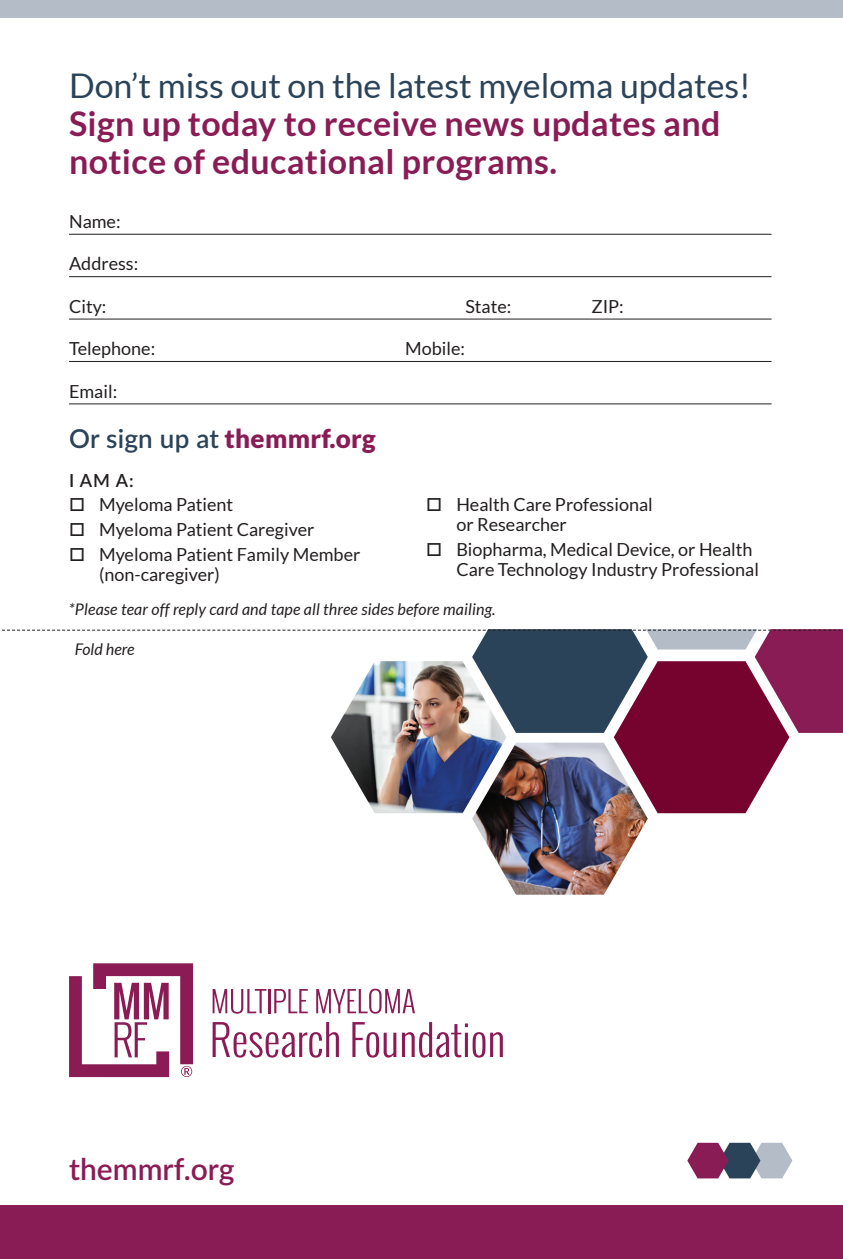
<style>
.page{position:relative;width:843px;height:1259px;background:#fff}
.page>*{position:absolute;margin:0;border:0;box-sizing:border-box;transform-origin:0 0}
.t1{font:700 34px/38px "Lato";letter-spacing:.01em;color:#8a1c55}
.t2{font:600 30px "Lato";color:#8a1c55}
.t3{font:900 26px "Lato";letter-spacing:.01em;color:#8a1c55}
.t4{font:18px/20px "Lato";color:#231f20}
.t5{font:600 18px "Lato";color:#231f20}
.t6{font:italic 16px "Lato";letter-spacing:.01em;color:#231f20}
.s1{font-weight:400;color:#2b4358}
.s2{font-weight:600;color:#2b4358}
</style>
<div class="page">
<img style="left:472px;top:813px;width:175px;height:82px">
<div style="left:0;top:1205px;width:842px;height:54px;background:#8a1c55"></div>
<div style="left:0;top:0;width:842px;height:17px;background:#b3bcc7"></div>
<hr style="left:69px;top:234px;width:702px;height:1px;background:#231f20">
<hr style="left:69px;top:276px;width:702px;height:1px;background:#231f20">
<hr style="left:69px;top:319px;width:702px;height:1px;background:#231f20">
<hr style="left:69px;top:361px;width:702px;height:1px;background:#231f20">
<hr style="left:69px;top:403px;width:702px;height:1px;background:#231f20">
<svg style="left:212px;top:1022px;width:127px;height:35px"></svg>
<svg style="left:352px;top:1022px;width:44px;height:35px"></svg>
<svg style="left:402px;top:1022px;width:101px;height:35px"></svg>
<svg style="left:212px;top:989px;width:54px;height:24px"></svg>
<hr style="left:268px;top:989px;width:2px;height:24px;background:#8a1b55">
<svg style="left:274px;top:989px;width:34px;height:24px"></svg>
<svg style="left:316px;top:988px;width:99px;height:25px"></svg>
<svg style="left:69px;top:963px;width:124px;height:114px"></svg>
<svg style="left:687px;top:1143px;width:105px;height:35px"></svg>
<svg style="left:2px;top:629px;width:840px;height:184px"></svg>
<p class="t1" style="left:69px;top:67px;width:683px"><span class="s1">Don’t miss out on the latest myeloma updates!<br></span>Sign up today to receive news updates and notice of educational programs.</p>
<p class="t4" style="left:69px;top:211px;width:53px">Name:</p>
<p class="t4" style="left:69px;top:254px;width:71px">Address:</p>
<p class="t4" style="left:69px;top:296px;width:39px">City:</p>
<p class="t4" style="left:465px;top:296px;width:48px">State:</p>
<p class="t4" style="left:591px;top:296px;width:34px">ZIP:</p>
<p class="t4" style="left:69px;top:339px;width:88px">Telephone:</p>
<p class="t4" style="left:405px;top:339px;width:61px">Mobile:</p>
<p class="t4" style="left:69px;top:381px;width:50px">Email:</p>
<p class="t3" style="left:69px;top:423px;width:308px"><span class="s2">Or sign up at</span> themmrf.org</p>
<p class="t5" style="left:69px;top:467px;width:66px">I AM A:</p>
<p class="t4" style="left:69px;top:495px;width:166px">□ Myeloma Patient</p>
<p class="t4" style="left:69px;top:519px;width:247px">□ Myeloma Patient Caregiver</p>
<p class="t4" style="left:99px;top:544px;width:263px;text-indent:-30px">□ Myeloma Patient Family Member (non-caregiver)</p>
<p class="t4" style="left:456px;top:495px;width:198px;text-indent:-30px">□ Health Care Professional or Researcher</p>
<p class="t4" style="left:456px;top:539px;width:304px;text-indent:-30px">□ Biopharma, Medical Device, or Health<br>Care Technology Industry Professional</p>
<p class="t6" style="left:69px;top:600px;width:428px">*Please tear off reply card and tape all three sides before mailing.</p>
<p class="t6" style="left:75px;top:640px;width:61px">Fold here</p>
<p class="t2" style="left:69px;top:1147px;width:167px">themmrf.org</p>
</div>
